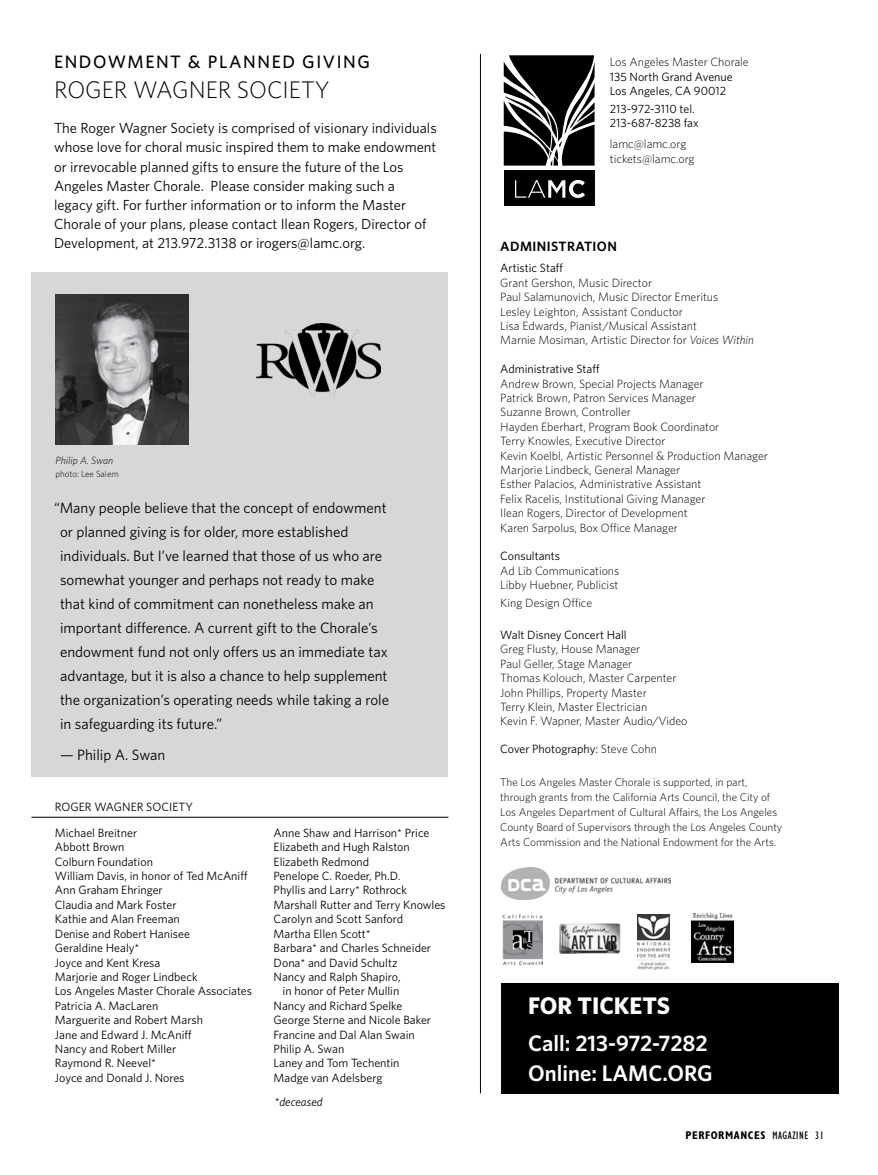
<style>
.page{position:relative;width:878px;height:1175px;background:#fff}
.page>*{position:absolute;margin:0;border:0;box-sizing:border-box;transform-origin:0 0}
.t1{font:300 24px "Whitney";color:#000}
.t2{font:700 24px "Whitney";color:#fff}
.t3{font:600 22.5px/30px "Whitney";color:#fff}
.t4{font:500 18px "Whitney";color:#000}
.t5{font:15px/24px "Whitney";color:#000}
.t6{font:14.7px/19.2px "Whitney";color:#000}
.t7{font:600 13.5px "Whitney";letter-spacing:.03em;color:#000}
.t8{font:12px/14.4px "Whitney";color:#000}
.t9{font:300 12px/14.4px "Whitney";color:#000}
.t10{font:italic 12px "Whitney";color:#000}
.t11{font:300 11.25px/15px "Whitney";color:#000}
.t12{font:700 condensed 11.25px "Gill Sans";letter-spacing:.05em;color:#000}
.t13{font:italic 300 10.5px "Whitney";color:#000}
.t14{font:300 9px "Whitney";color:#000}
.s1{font-style:italic}
.s2{font-weight:300}
.s3{font-weight:400}
</style>
<div class="page">
<div style="left:501px;top:983px;width:337px;height:110px;background:#000"></div>
<img style="left:691px;top:913px;width:42px;height:49px">
<img style="left:637px;top:915px;width:32px;height:54px">
<img style="left:502px;top:914px;width:40px;height:50px">
<img style="left:502px;top:868px;width:168px;height:31px">
<svg style="left:503px;top:55px;width:91px;height:111px"></svg>
<div style="left:503px;top:170px;width:91px;height:36px;background:#000"></div>
<svg style="left:515px;top:180px;width:70px;height:18px"></svg>
<hr style="left:480px;top:54px;width:1px;height:1039px;background:#000">
<img style="left:559px;top:923px;width:61px;height:31px">
<div style="left:31px;top:272px;width:417px;height:504px;background:#d5d7d8"></div>
<img style="left:56px;top:294px;width:133px;height:150px">
<img style="left:256px;top:324px;width:124px;height:72px">
<hr style="left:31px;top:817px;width:417px;height:1px;background:#000">
<h3 class="t4" style="left:54px;top:50px;width:15px">ENDOWMENT</h3>
<h3 class="t4" style="left:188px;top:50px;width:33px">&amp; PLANNED</h3>
<h3 class="t4" style="left:302px;top:50px;width:12px">GIVING</h3>
<h1 class="t1" style="left:54px;top:74px;width:98px">rog er wagn</h1>
<h1 class="t1" style="left:206px;top:74px;width:45px">er soci</h1>
<h1 class="t1" style="left:289px;top:74px;width:27px">ety</h1>
<p class="t6" style="left:54px;top:118px;width:384px">The Roger Wagner Society is comprised of visionary individuals whose love for choral music inspired them to make endowment or irrevocable planned gifts to ensure the future of the Los Angeles Master Chorale. Please consider making such a legacy gift. For further information or to inform the Master Chorale of your plans, please contact Ilean Rogers, Director of Development, at 213.972.3138 or irogers@lamc.org.</p>
<p class="t13" style="left:56px;top:453px;width:59px">Philip A. Swan</p>
<p class="t14" style="left:56px;top:468px;width:65px">photo: Lee Salem</p>
<p class="t5" style="left:60px;top:495px;width:330px;text-indent:-6px">“Many people believe that the concept of endowment or planned giving is for older, more established individuals. But I’ve learned that those of us who are somewhat younger and perhaps not ready to make that kind of commitment can nonetheless make an important difference. A current gift to the Chorale’s endowment fund not only offers us an immediate tax advantage, but it is also a chance to help supplement the organization’s operating needs while taking a role in safeguarding its future.”</p>
<p class="t5" style="left:60px;top:742px;width:107px">— Philip A. Swan</p>
<p class="t8" style="left:55px;top:799px;width:139px">ROGER WAGNER SOCIETY</p>
<p class="t8" style="left:55px;top:825px;width:199px">Michael Breitner<br>Abbott Brown<br>Colburn Foundation<br>William Davis, in honor of Ted McAniff<br>Ann Graham Ehringer<br>Claudia and Mark Foster<br>Kathie and Alan Freeman<br>Denise and Robert Hanisee<br>Geraldine Healy*<br>Joyce and Kent Kresa<br>Marjorie and Roger Lindbeck<br>Los Angeles Master Chorale Associates<br>Patricia A. MacLaren<br>Marguerite and Robert Marsh<br>Jane and Edward J. McAniff<br>Nancy and Robert Miller<br>Raymond R. Neevel*<br>Joyce and Donald J. Nores</p>
<p class="t8" style="left:273px;top:825px;width:157px">Anne Shaw and Harrison* Price</p>
<p class="t8" style="left:273px;top:839px;width:138px">Elizabeth and Hugh Ralston</p>
<p class="t8" style="left:273px;top:854px;width:97px">Elizabeth Redmond</p>
<p class="t8" style="left:273px;top:868px;width:128px">Penelope C. Roeder, Ph.D.</p>
<p class="t8" style="left:273px;top:882px;width:135px">Phyllis and Larry* Rothrock</p>
<p class="t8" style="left:273px;top:897px;width:173px">Marshall Rutter and Terry Knowles</p>
<p class="t8" style="left:273px;top:911px;width:131px">Carolyn and Scott Sanford</p>
<p class="t8" style="left:273px;top:926px;width:99px">Martha Ellen Scott*</p>
<p class="t8" style="left:273px;top:940px;width:159px">Barbara* and Charles Schneider</p>
<p class="t8" style="left:273px;top:954px;width:125px">Dona* and David Schultz</p>
<p class="t8" style="left:273px;top:969px;width:128px">Nancy and Ralph Shapiro,</p>
<p class="t8" style="left:282px;top:983px;width:118px">in honor of Peter Mullin</p>
<p class="t8" style="left:273px;top:998px;width:130px">Nancy and Richard Spelke</p>
<p class="t8" style="left:273px;top:1012px;width:159px">George Sterne and Nicole Baker</p>
<p class="t8" style="left:273px;top:1026px;width:143px">Francine and Dal Alan Swain</p>
<p class="t8" style="left:273px;top:1041px;width:72px">Philip A. Swan</p>
<p class="t8" style="left:273px;top:1055px;width:127px">Laney and Tom Techentin</p>
<p class="t8" style="left:273px;top:1070px;width:110px">Madge van Adelsberg</p>
<p class="t10" style="left:274px;top:1093px;width:49px">*deceased</p>
<p class="t9" style="left:610px;top:55px;width:140px">Los Angeles Master Chorale</p>
<p class="t8" style="left:610px;top:69px;width:124px">135 North Grand Avenue<br>Los Angeles, CA 90012</p>
<p class="t8" style="left:610px;top:101px;width:90px">213-972-3110 tel.<br>213-687-8238 fax</p>
<p class="t9" style="left:610px;top:137px;width:86px">lamc@lamc.org tickets@lamc.org</p>
<p class="t7" style="left:500px;top:237px;width:118px">ADMINISTRATION</p>
<p class="t8" style="left:500px;top:261px;width:64px">Artistic Staff</p>
<p class="t9" style="left:500px;top:275px;width:255px">Grant Gershon, Music Director<br>Paul Salamunovich, Music Director Emeritus<br>Lesley Leighton, Assistant Conductor<br>Lisa Edwards, Pianist/Musical Assistant<br>Marnie Mosiman, Artistic Director for <span class="s1">Voices Within</span></p>
<p class="t8" style="left:500px;top:361px;width:101px">Administrative Staff</p>
<p class="t9" style="left:500px;top:376px;width:269px">Andrew Brown, Special Projects Manager<br>Patrick Brown, Patron Services Manager<br>Suzanne Brown, Controller<br>Hayden Eberhart, Program Book Coordinator<br>Terry Knowles, Executive Director<br>Kevin Koelbl, Artistic Personnel &amp; Production Manager Marjorie Lindbeck, General Manager<br>Esther Palacios, Administrative Assistant<br>Felix Racelis, Institutional Giving Manager<br>Ilean Rogers, Director of Development<br>Karen Sarpolus, Box Office Manager</p>
<p class="t8" style="left:500px;top:549px;width:61px">Consultants</p>
<p class="t9" style="left:500px;top:563px;width:121px">Ad Lib Communications<br>Libby Huebner, Publicist</p>
<p class="t9" style="left:500px;top:595px;width:93px">King Design Office</p>
<p class="t8" style="left:500px;top:627px;width:128px">Walt Disney Concert Hall</p>
<p class="t9" style="left:500px;top:641px;width:189px">Greg Flusty, House Manager<br>Paul Geller, Stage Manager<br>Thomas Kolouch, Master Carpenter<br>John Phillips, Property Master<br>Terry Klein, Master Electrician<br>Kevin F. Wapner, Master Audio/Video</p>
<p class="t8" style="left:500px;top:741px;width:158px">Cover Photography: <span class="s2">Steve Cohn</span></p>
<p class="t11" style="left:500px;top:774px;width:283px">The Los Angeles Master Chorale is supported, in part, through grants from the California Arts Council, the City of Los Angeles Department of Cultural Affairs, the Los Angeles County Board of Supervisors through the Los Angeles County Arts Commission and the National Endowment for the Arts.</p>
<h1 class="t2" style="left:528px;top:990px;width:141px">FOR TICKETS</h1>
<h2 class="t3" style="left:528px;top:1027px;width:186px">CALL: 213-972-7282<br>ONLINE: LAMC.ORG</h2>
<p class="t12" style="left:685px;top:1128px;width:140px">PErFORMANCEs <span class="s3">MAGAZINE 31</span></p>
</div>
